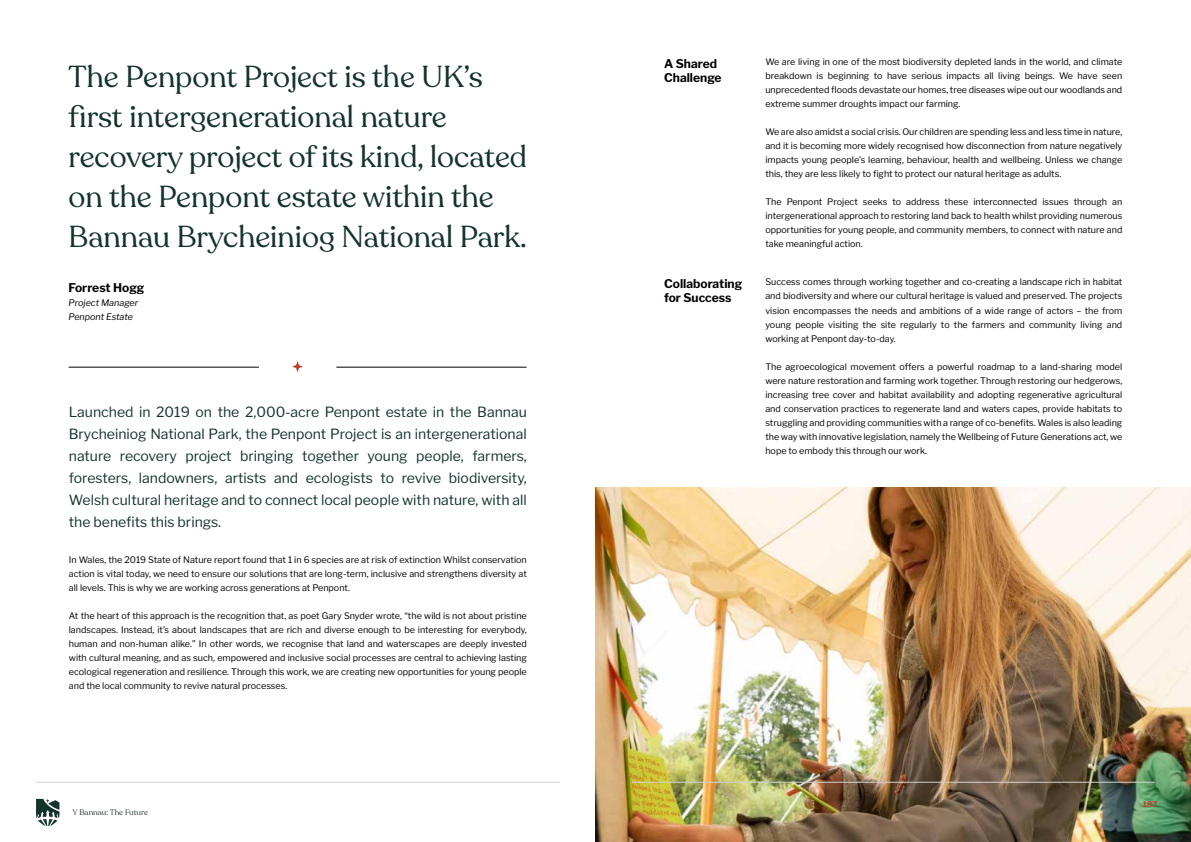
<style>
.page{position:relative;width:1191px;height:842px;background:#fff}
.page>*{position:absolute;margin:0;border:0;box-sizing:border-box;transform-origin:0 0}
.t1{font:30px/40px "Recoleta";color:#13332d}
.t2{font:14px/22px "Libre Franklin";color:#13332d;text-align:justify}
.t3{font:700 12px/14px "Libre Franklin";color:#000}
.t4{font:9px/14px "Libre Franklin";color:#000;text-align:justify}
.t5{font:italic 9px/14px "Libre Franklin";color:#000}
.t6{font:8px "Recoleta";color:#343e3d}
.t7{font:700 8px "Libre Franklin";color:#bc412b}
</style>
<div class="page">
<img style="left:595px;top:487px;width:596px;height:355px">
<hr style="left:69px;top:367px;width:190px;height:1px;background:#000">
<svg style="left:292px;top:361px;width:11px;height:11px"></svg>
<hr style="left:336px;top:367px;width:190px;height:1px;background:#000">
<hr style="left:36px;top:782px;width:523px;height:1px;background:#d1d3d4">
<hr style="left:631px;top:782px;width:524px;height:1px;background:#d1d3d4">
<svg style="left:36px;top:799px;width:23px;height:27px"></svg>
<h1 class="t1" style="left:69px;top:57px;width:460px">The Penpont Project is the UK’s first intergenerational nature recovery project of its kind, located on the Penpont estate within the Bannau Brycheiniog National Park.</h1>
<h3 class="t3" style="left:69px;top:279px;width:77px">Forrest Hogg</h3>
<p class="t5" style="left:69px;top:295px;width:71px">Project Manager<br>Penpont Estate</p>
<p class="t2" style="left:69px;top:400px;width:459px">Launched in 2019 on the 2,000-acre Penpont estate in the Bannau Brycheiniog National Park, the Penpont Project is an intergenerational nature recovery project bringing together young people, farmers, foresters, landowners, artists and ecologists to revive biodiversity, Welsh cultural heritage and to connect local people with nature, with all the benefits this brings.</p>
<p class="t4" style="left:69px;top:552px;width:459px">In Wales, the 2019 State of Nature report found that 1 in 6 species are at risk of extinction Whilst conservation action is vital today, we need to ensure our solutions that are long-term, inclusive and strengthens diversity at all levels. This is why we are working across generations at Penpont.</p>
<p class="t4" style="left:69px;top:608px;width:459px">At the heart of this approach is the recognition that, as poet Gary Snyder wrote, “the wild is not about pristine landscapes. Instead, it’s about landscapes that are rich and diverse enough to be interesting for everybody, human and non-human alike.” In other words, we recognise that land and waterscapes are deeply invested with cultural meaning, and as such, empowered and inclusive social processes are central to achieving lasting ecological regeneration and resilience. Through this work, we are creating new opportunities for young people and the local community to revive natural processes.</p>
<p class="t6" style="left:73px;top:807px;width:77px">Y Bannau: The Future</p>
<h3 class="t3" style="left:664px;top:56px;width:59px">A Shared<br>Challenge</h3>
<h3 class="t3" style="left:664px;top:276px;width:80px">Collaborating for Success</h3>
<p class="t4" style="left:765px;top:54px;width:358px">We are living in one of the most biodiversity depleted lands in the world, and climate breakdown is beginning to have serious impacts all living beings. We have seen unprecedented floods devastate our homes, tree diseases wipe out our woodlands and extreme summer droughts impact our farming.</p>
<p class="t4" style="left:765px;top:124px;width:358px">We are also amidst a social crisis. Our children are spending less and less time in nature, and it is becoming more widely recognised how disconnection from nature negatively impacts young people’s learning, behaviour, health and wellbeing. Unless we change this, they are less likely to fight to protect our natural heritage as adults.</p>
<p class="t4" style="left:765px;top:194px;width:358px">The Penpont Project seeks to address these interconnected issues through an intergenerational approach to restoring land back to health whilst providing numerous opportunities for young people, and community members, to connect with nature and take meaningful action.</p>
<p class="t4" style="left:765px;top:274px;width:358px">Success comes through working together and co-creating a landscape rich in habitat and biodiversity and where our cultural heritage is valued and preserved. The projects vision encompasses the needs and ambitions of a wide range of actors – the from young people visiting the site regularly to the farmers and community living and working at Penpont day-to-day.</p>
<p class="t4" style="left:765px;top:358px;width:358px">The agroecological movement offers a powerful roadmap to a land-sharing model were nature restoration and farming work together. Through restoring our hedgerows, increasing tree cover and habitat availability and adopting regenerative agricultural and conservation practices to regenerate land and waters capes, provide habitats to struggling and providing communities with a range of co-benefits. Wales is also leading the way with innovative legislation, namely the Wellbeing of Future Generations act, we hope to embody this through our work.</p>
<p class="t7" style="left:1143px;top:797px;width:16px">187</p>
</div>
